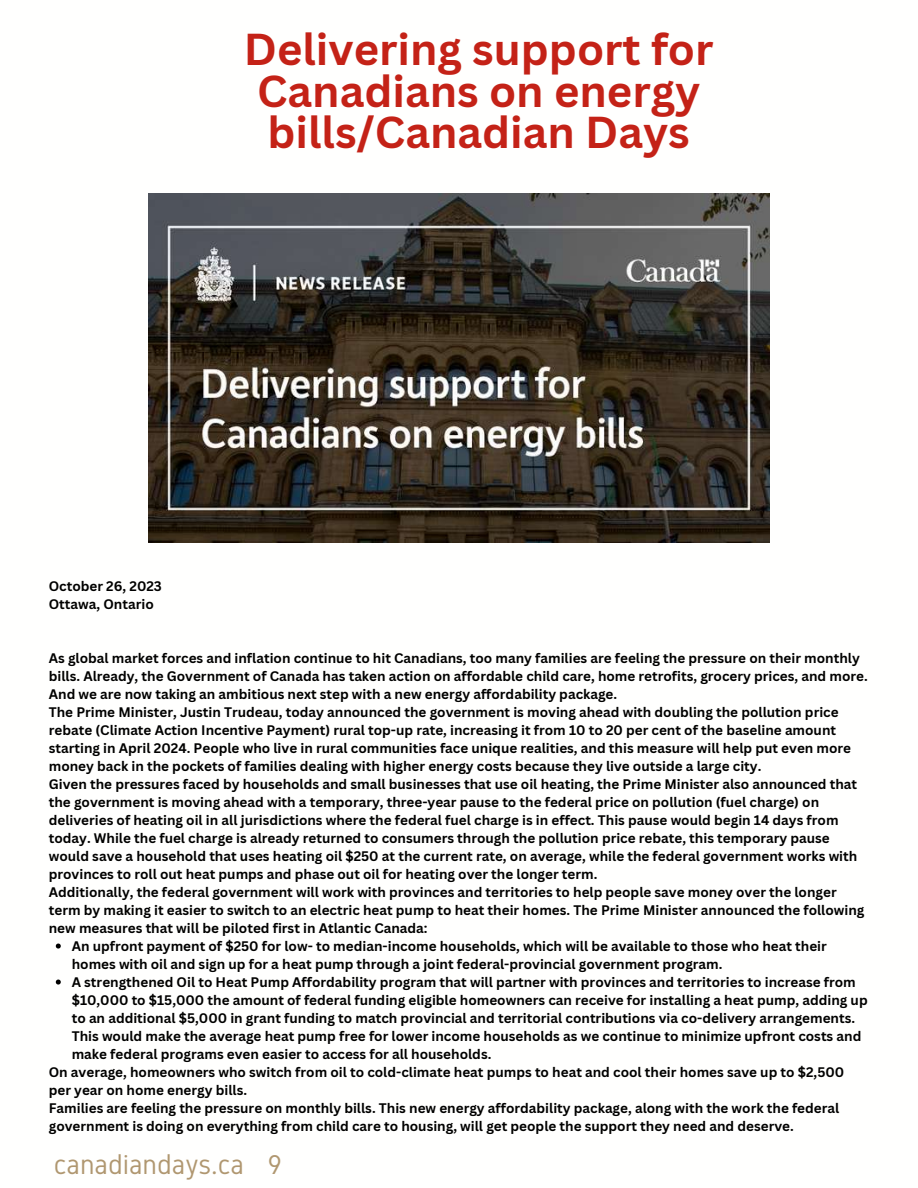
<style>
.page{position:relative;width:918px;height:1188px;background:#fff}
.page>*{position:absolute;margin:0;border:0;box-sizing:border-box;transform-origin:0 0}
.t1{font:700 43.5px/41.7px "Canva Sans";color:#c42217;text-align:center}
.t2{font:27.15px "Gidole";color:#b09770}
.t3{font:700 13.5px/18px "Canva Sans";color:#000}
</style>
<div class="page">
<img style="left:149px;top:194px;width:621px;height:349px">
<svg style="left:56px;top:944px;width:5px;height:5px"></svg>
<svg style="left:56px;top:980px;width:5px;height:5px"></svg>
<h1 class="t1" style="left:244px;top:27px;width:471px">Delivering support for<br>Canadians on energy bills/Canadian Days</h1>
<p class="t3" style="left:49px;top:576px;width:115px">October 26, 2023<br>Ottawa, Ontario</p>
<p class="t3" style="left:49px;top:648px;width:820px">As global market forces and inflation continue to hit Canadians, too many families are feeling the pressure on their monthly bills. Already, the Government of Canada has taken action on affordable child care, home retrofits, grocery prices, and more.<br>And we are now taking an ambitious next step with a new energy affordability package.<br>The Prime Minister, Justin Trudeau, today announced the government is moving ahead with doubling the pollution price rebate (Climate Action Incentive Payment) rural top-up rate, increasing it from 10 to 20 per cent of the baseline amount starting in April 2024. People who live in rural communities face unique realities, and this measure will help put even more money back in the pockets of families dealing with higher energy costs because they live outside a large city.<br>Given the pressures faced by households and small businesses that use oil heating, the Prime Minister also announced that the government is moving ahead with a temporary, three-year pause to the federal price on pollution (fuel charge) on deliveries of heating oil in all jurisdictions where the federal fuel charge is in effect. This pause would begin 14 days from today. While the fuel charge is already returned to consumers through the pollution price rebate, this temporary pause would save a household that uses heating oil $250 at the current rate, on average, while the federal government works with provinces to roll out heat pumps and phase out oil for heating over the longer term.<br>Additionally, the federal government will work with provinces and territories to help people save money over the longer term by making it easier to switch to an electric heat pump to heat their homes. The Prime Minister announced the following new measures that will be piloted first in Atlantic Canada:</p>
<p class="t3" style="left:72px;top:936px;width:797px">An upfront payment of $250 for low- to median-income households, which will be available to those who heat their homes with oil and sign up for a heat pump through a joint federal-provincial government program.<br>A strengthened Oil to Heat Pump Affordability program that will partner with provinces and territories to increase from $10,000 to $15,000 the amount of federal funding eligible homeowners can receive for installing a heat pump, adding up to an additional $5,000 in grant funding to match provincial and territorial contributions via co-delivery arrangements.<br>This would make the average heat pump free for lower income households as we continue to minimize upfront costs and make federal programs even easier to access for all households.</p>
<p class="t3" style="left:49px;top:1062px;width:797px">On average, homeowners who switch from oil to cold-climate heat pumps to heat and cool their homes save up to $2,500 per year on home energy bills.<br>Families are feeling the pressure on monthly bills. This new energy affordability package, along with the work the federal government is doing on everything from child care to housing, will get people the support they need and deserve.</p>
<h2 class="t2" style="left:54px;top:1149px;width:230px">canadiandays.ca 9</h2>
</div>
